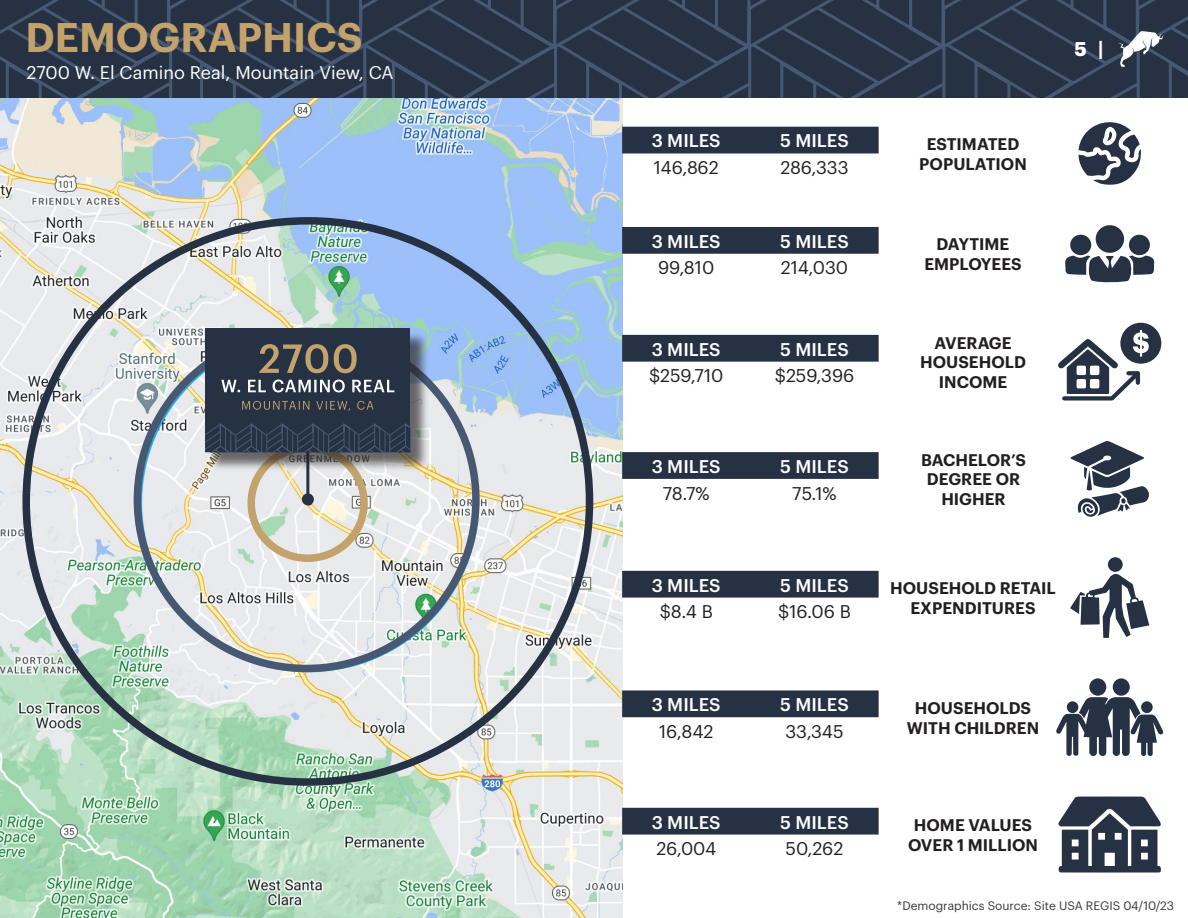
<style>
.page{position:relative;width:1188px;height:918px;background:#fff}
.page>*{position:absolute;margin:0;border:0;box-sizing:border-box;transform-origin:0 0}
.t1{font:600 40.5px "Graphik";color:#c4a26b}
.t2{font:700 19.5px "Graphik";color:#fff}
.t3{font:18px "Graphik";color:#231f20}
.t4{font:500 18px "Graphik";color:#fff}
.t5{font:18px "Graphik";color:#fff}
.t6{font:600 16.5px/19.8px "Graphik";color:#231f20;text-align:center}
.t7{font:12px "Graphik";color:#231f20}
</style>
<div class="page">
<img style="left:0;top:98px;width:622px;height:820px">
<div style="left:247px;top:444px;width:121px;height:118px;border:8px solid #c4a26b;border-radius:50%"></div>
<svg style="left:1078px;top:122px;width:63px;height:63px"></svg>
<div style="left:622px;top:127px;width:257px;height:26px;background:#263244"></div>
<div style="left:1096px;top:225px;width:28px;height:28px;background:#263244;border-radius:50%"></div>
<div style="left:1070px;top:235px;width:21px;height:20px;background:#263244;border-radius:50%"></div>
<div style="left:1129px;top:235px;width:21px;height:20px;background:#263244;border-radius:50%"></div>
<svg style="left:1065px;top:256px;width:90px;height:27px"></svg>
<div style="left:622px;top:227px;width:257px;height:27px;background:#263244"></div>
<div style="left:1120px;top:323px;width:41px;height:41px;background:#263244;border-radius:50%"></div>
<svg style="left:1058px;top:330px;width:91px;height:71px"></svg>
<div style="left:622px;top:335px;width:257px;height:27px;background:#263244"></div>
<svg style="left:1070px;top:441px;width:79px;height:76px"></svg>
<svg style="left:622px;top:452px;width:257px;height:27px;background:#283345"></svg>
<div style="left:1089px;top:678px;width:17px;height:18px;background:#263244;border-radius:50%"></div>
<div style="left:1113px;top:678px;width:17px;height:18px;background:#263244;border-radius:50%"></div>
<svg style="left:1056px;top:697px;width:108px;height:59px"></svg>
<div style="left:622px;top:690px;width:257px;height:27px;background:#263244"></div>
<svg style="left:1058px;top:796px;width:103px;height:77px"></svg>
<div style="left:622px;top:808px;width:257px;height:27px;background:#263244"></div>
<div style="left:1108px;top:557px;width:15px;height:15px;background:#263244;border-radius:50%"></div>
<svg style="left:1070px;top:573px;width:79px;height:65px"></svg>
<div style="left:622px;top:571px;width:257px;height:27px;background:#263244"></div>
<svg style="left:0;top:0;width:1188px;height:98px;background:#2b384a"></svg>
<hr style="left:306px;top:409px;width:3px;height:90px;background:#263244">
<div style="left:302px;top:493px;width:12px;height:12px;background:#263244;border-radius:50%"></div>
<div style="left:208px;top:331px;width:221px;height:140px;background:#231f20;opacity:.65"></div>
<div style="left:205px;top:329px;width:205px;height:123px;background:#263244"></div>
<svg style="left:205px;top:423px;width:205px;height:29px"></svg>
<svg style="left:221px;top:344px;width:173px;height:67px"></svg>
<p class="t1" style="left:26px;top:7px;width:339px">DEMOGRAPHICS</p>
<p class="t5" style="left:27px;top:59px;width:369px">2700 W. El Camino Real, Mountain View, CA</p>
<p class="t4" style="left:652px;top:127px;width:70px">3 MILES</p>
<p class="t4" style="left:780px;top:127px;width:70px">5 MILES</p>
<p class="t3" style="left:654px;top:154px;width:67px">146,862</p>
<p class="t3" style="left:780px;top:154px;width:70px">286,333</p>
<p class="t4" style="left:652px;top:228px;width:70px">3 MILES</p>
<p class="t4" style="left:780px;top:228px;width:70px">5 MILES</p>
<p class="t3" style="left:658px;top:254px;width:58px">99,810</p>
<p class="t3" style="left:781px;top:254px;width:69px">214,030</p>
<p class="t4" style="left:652px;top:335px;width:70px">3 MILES</p>
<p class="t4" style="left:780px;top:335px;width:70px">5 MILES</p>
<p class="t3" style="left:649px;top:362px;width:76px">$259,710</p>
<p class="t3" style="left:775px;top:362px;width:81px">$259,396</p>
<p class="t4" style="left:652px;top:453px;width:70px">3 MILES</p>
<p class="t4" style="left:780px;top:453px;width:70px">5 MILES</p>
<p class="t3" style="left:663px;top:480px;width:48px">78.7%</p>
<p class="t3" style="left:792px;top:480px;width:46px">75.1%</p>
<p class="t4" style="left:652px;top:571px;width:70px">3 MILES</p>
<p class="t4" style="left:780px;top:571px;width:70px">5 MILES</p>
<p class="t3" style="left:660px;top:598px;width:55px">$8.4 B</p>
<p class="t3" style="left:778px;top:598px;width:74px">$16.06 B</p>
<p class="t4" style="left:652px;top:691px;width:70px">3 MILES</p>
<p class="t4" style="left:780px;top:691px;width:70px">5 MILES</p>
<p class="t3" style="left:659px;top:718px;width:56px">16,842</p>
<p class="t3" style="left:785px;top:718px;width:60px">33,345</p>
<p class="t4" style="left:652px;top:808px;width:70px">3 MILES</p>
<p class="t4" style="left:780px;top:808px;width:70px">5 MILES</p>
<p class="t3" style="left:656px;top:835px;width:61px">26,004</p>
<p class="t3" style="left:786px;top:835px;width:59px">50,262</p>
<p class="t2" style="left:1074px;top:34px;width:31px">5 |</p>
<p class="t6" style="left:927px;top:133px;width:94px">ESTIMATED</p>
<p class="t6" style="left:919px;top:153px;width:109px">POPULATION</p>
<p class="t6" style="left:937px;top:233px;width:74px">DAYTIME</p>
<p class="t6" style="left:924px;top:253px;width:99px">EMPLOYEES</p>
<p class="t6" style="left:935px;top:331px;width:79px">AVERAGE</p>
<p class="t6" style="left:920px;top:351px;width:107px">HOUSEHOLD</p>
<p class="t6" style="left:939px;top:371px;width:70px">INCOME</p>
<p class="t6" style="left:921px;top:448px;width:106px">BACHELOR’S</p>
<p class="t6" style="left:927px;top:468px;width:95px">DEGREE OR</p>
<p class="t6" style="left:941px;top:488px;width:66px">HIGHER</p>
<p class="t6" style="left:890px;top:577px;width:167px">HOUSEHOLD RETAIL<br>EXPENDITURES</p>
<p class="t6" style="left:915px;top:697px;width:118px">HOUSEHOLDS</p>
<p class="t6" style="left:907px;top:717px;width:134px">WITH CHILDREN</p>
<p class="t6" style="left:914px;top:814px;width:120px">HOME VALUES</p>
<p class="t6" style="left:908px;top:834px;width:132px">OVER 1 MILLION</p>
<p class="t7" style="left:897px;top:896px;width:278px">*Demographics Source: Site USA REGIS 04/10/23</p>
</div>
